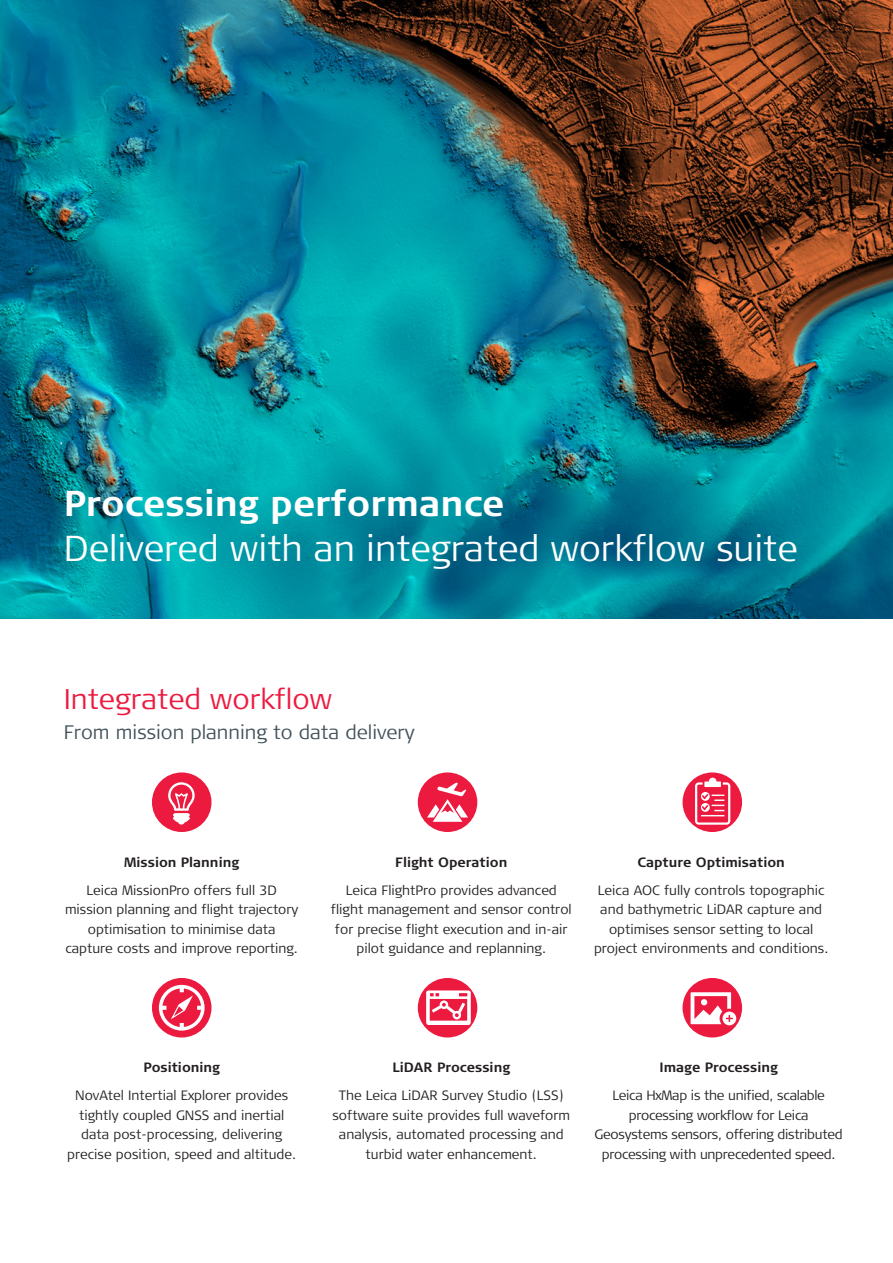
<style>
.page{position:relative;width:893px;height:1263px;background:#fff}
.page>*{position:absolute;margin:0;border:0;box-sizing:border-box;transform-origin:0 0}
.t1{font:300 36px "Signa Column";color:#fff}
.t2{font:700 36px "Signa Column";color:#fff}
.t3{font:300 28.5px "Signa Column";color:#ed1a40}
.t4{font:300 19.5px "Signa Column";color:#425159}
.t5{font:300 13.5px/19.5px "Signa Column";color:#231f20;text-align:center}
.t6{font:300 13.5px/19.5px "Signa Column";letter-spacing:-.02em;color:#231f20;text-align:center}
.t7{font:700 13.5px "Signa Column";color:#231f20}
</style>
<div class="page">
<div style="left:418px;top:978px;width:59px;height:59px;background:#ed1a40;border-radius:50%"></div>
<div style="left:152px;top:978px;width:59px;height:59px;background:#ed1a40;border-radius:50%"></div>
<img style="left:0;top:0;width:893px;height:619px">
<div style="left:418px;top:772px;width:59px;height:60px;background:#ed1a40;border-radius:50%"></div>
<div style="left:152px;top:772px;width:59px;height:60px;background:#ed1a40;border-radius:50%"></div>
<div style="left:682px;top:772px;width:60px;height:60px;background:#ed1a40;border-radius:50%"></div>
<div style="left:682px;top:978px;width:60px;height:59px;background:#ed1a40;border-radius:50%"></div>
<svg style="left:168px;top:782px;width:27px;height:42px"></svg>
<svg style="left:695px;top:778px;width:35px;height:47px"></svg>
<svg style="left:426px;top:990px;width:45px;height:35px"></svg>
<svg style="left:159px;top:985px;width:46px;height:45px"></svg>
<svg style="left:691px;top:992px;width:45px;height:33px"></svg>
<svg style="left:427px;top:783px;width:41px;height:39px"></svg>
<p class="t2" style="left:64px;top:481px;width:442px">Processing performance</p>
<p class="t1" style="left:64px;top:526px;width:736px">Delivered with an integrated workflow suite</p>
<p class="t3" style="left:64px;top:681px;width:270px">Integrated workflow</p>
<p class="t4" style="left:64px;top:719px;width:352px">From mission planning to data delivery</p>
<p class="t7" style="left:124px;top:853px;width:116px">Mission Planning</p>
<p class="t5" style="left:65px;top:881px;width:235px">Leica MissionPro offers full 3D mission planning and flight trajectory optimisation to minimise data capture costs and improve reporting.</p>
<p class="t7" style="left:395px;top:853px;width:114px">Flight Operation</p>
<p class="t5" style="left:331px;top:881px;width:242px">Leica FlightPro provides advanced flight management and sensor control for precise flight execution and in-air pilot guidance and replanning.</p>
<p class="t7" style="left:638px;top:853px;width:149px">Capture Optimisation</p>
<p class="t5" style="left:594px;top:881px;width:236px">Leica AOC fully controls topographic and bathymetric LiDAR capture and optimises sensor setting to local project environments and conditions.</p>
<p class="t7" style="left:143px;top:1059px;width:78px">Positioning</p>
<p class="t5" style="left:67px;top:1086px;width:230px">NovAtel Intertial Explorer provides tightly coupled GNSS and inertial data post-processing, delivering precise position, speed and altitude.</p>
<p class="t7" style="left:392px;top:1059px;width:119px">LiDAR Processing</p>
<p class="t5" style="left:332px;top:1086px;width:239px">The Leica LiDAR Survey Studio (LSS) software suite provides full waveform analysis, automated processing and turbid water enhancement.</p>
<p class="t7" style="left:659px;top:1059px;width:120px">Image Processing</p>
<p class="t6" style="left:595px;top:1086px;width:250px">Leica HxMap is the unified, scalable processing workflow for Leica Geosystems sensors, offering distributed processing with unprecedented speed.</p>
</div>
